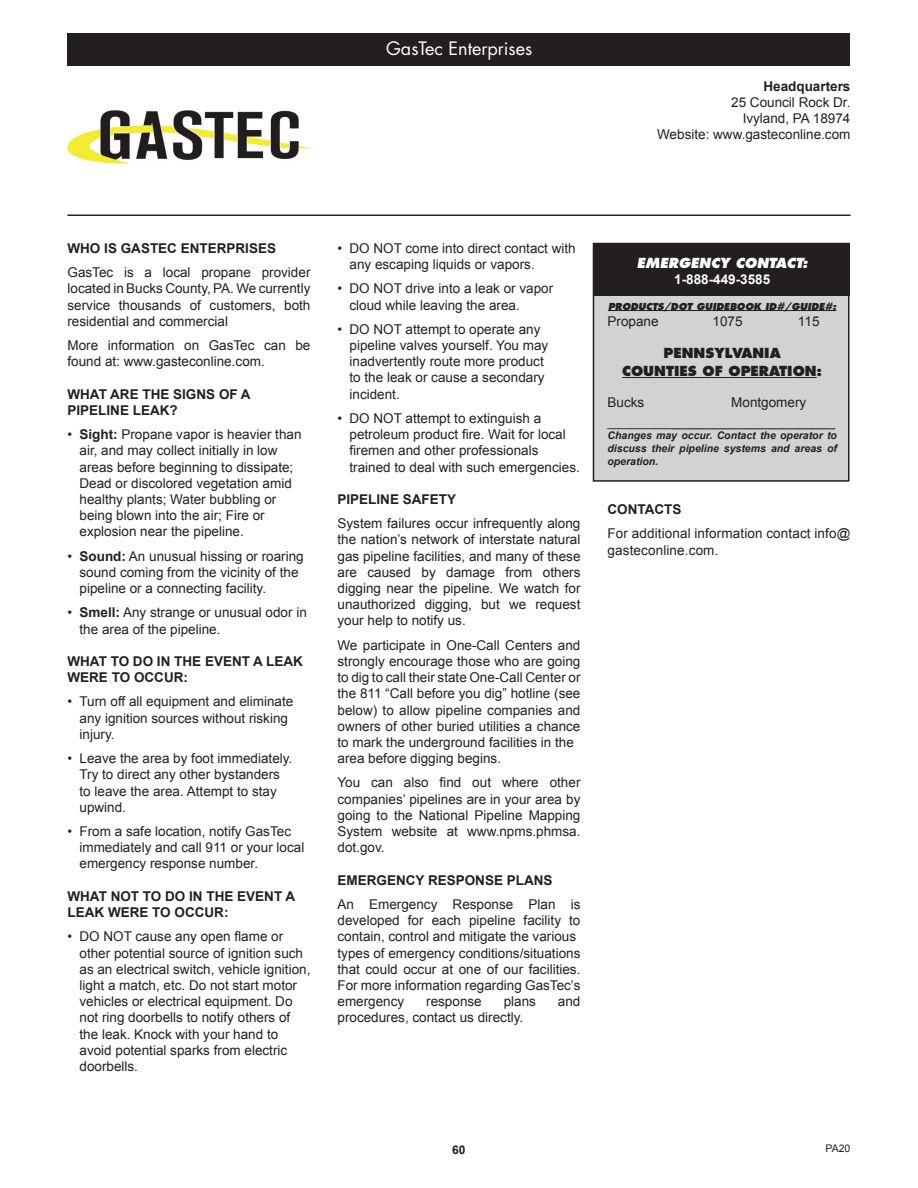
<style>
.page{position:relative;width:918px;height:1188px;background:#fff}
.page>*{position:absolute;margin:0;border:0;box-sizing:border-box;transform-origin:0 0}
.t1{font:18px "Futura";color:#fff}
.t2{font:13.5px/16.2px "Arial";color:#231f20}
.t3{font:700 13.5px/16.2px "Arial";color:#231f20}
.t4{font:800 13.5px "Futura";color:#231f20}
.t5{font:italic 800 13.5px "Futura";color:#fff}
.t6{font:700 13.5px "Arial";color:#fff}
.t7{font:700 12px "Arial";color:#231f20}
.t8{font:italic 700 10.5px/12.6px "Arial";color:#231f20;text-align:justify}
.t9{font:10.5px "Arial";color:#231f20}
.t10{font:italic 800 9.3px "Futura";color:#231f20}
.s1{font-weight:700}
.s2{font-weight:400;font-style:normal}
</style>
<div class="page">
<hr style="left:68px;top:214px;width:782px;height:2px;background:#231f20">
<div style="left:68px;top:34px;width:782px;height:32px;background:#231f20"></div>
<div style="left:593px;top:244px;width:256px;height:237px;background:#d1d2d4"></div>
<div style="left:593px;top:243px;width:257px;height:239px;border:2px solid #231f20"></div>
<div style="left:593px;top:243px;width:257px;height:52px;background:#231f20"></div>
<hr style="left:608px;top:310px;width:228px;height:1px;background:#231f20">
<hr style="left:622px;top:377px;width:195px;height:1px;background:#231f20">
<img style="left:67px;top:110px;width:243px;height:54px">
<p class="t1" style="left:386px;top:37px;width:148px">GasTec Enterprises</p>
<p class="t3" style="left:763px;top:78px;width:89px">Headquarters</p>
<p class="t2" style="left:731px;top:94px;width:121px">25 Council Rock Dr.</p>
<p class="t2" style="left:743px;top:111px;width:109px">Ivyland, PA 18974</p>
<p class="t2" style="left:657px;top:127px;width:195px">Website: www.gasteconline.com</p>
<p class="t3" style="left:68px;top:240px;width:210px">WHO IS GASTEC ENTERPRISES</p>
<p class="t2" style="left:68px;top:264px;width:244px;text-align:justify">GasTec is a local propane provider located in Bucks County, PA. We currently service thousands of customers, both residential and commercial</p>
<p class="t2" style="left:68px;top:337px;width:244px">More information on GasTec can be found at: www.gasteconline.com.</p>
<p class="t3" style="left:68px;top:386px;width:185px">WHAT ARE THE SIGNS OF A<br>PIPELINE LEAK?</p>
<p class="t2" style="left:80px;top:426px;width:224px;text-indent:-12px">• <span class="s1">Sight:</span> Propane vapor is heavier than air, and may collect initially in low areas before beginning to dissipate; Dead or discolored vegetation amid healthy plants; Water bubbling or being blown into the air; Fire or explosion near the pipeline.</p>
<p class="t2" style="left:80px;top:548px;width:226px;text-indent:-12px">• <span class="s1">Sound:</span> An unusual hissing or roaring sound coming from the vicinity of the pipeline or a connecting facility.</p>
<p class="t2" style="left:80px;top:605px;width:229px;text-indent:-12px">• <span class="s1">Smell:</span> Any strange or unusual odor in the area of the pipeline.</p>
<p class="t3" style="left:68px;top:654px;width:237px">WHAT TO DO IN THE EVENT A LEAK<br>WERE TO OCCUR:</p>
<p class="t2" style="left:80px;top:694px;width:215px;text-indent:-12px">• Turn off all equipment and eliminate any ignition sources without risking injury.</p>
<p class="t2" style="left:80px;top:750px;width:214px;text-indent:-12px">• Leave the area by foot immediately.<br>Try to direct any other bystanders to leave the area. Attempt to stay upwind.</p>
<p class="t2" style="left:80px;top:823px;width:226px;text-indent:-12px">• From a safe location, notify GasTec immediately and call 911 or your local emergency response number.</p>
<p class="t3" style="left:68px;top:888px;width:229px">WHAT NOT TO DO IN THE EVENT A<br>LEAK WERE TO OCCUR:</p>
<p class="t2" style="left:80px;top:929px;width:232px;text-indent:-12px">• DO NOT cause any open flame or other potential source of ignition such as an electrical switch, vehicle ignition, light a match, etc. Do not start motor vehicles or electrical equipment. Do not ring doorbells to notify others of the leak. Knock with your hand to avoid potential sparks from electric doorbells.</p>
<p class="t2" style="left:350px;top:240px;width:228px;text-indent:-12px">• DO NOT come into direct contact with any escaping liquids or vapors.</p>
<p class="t2" style="left:350px;top:281px;width:205px;text-indent:-12px">• DO NOT drive into a leak or vapor cloud while leaving the area.</p>
<p class="t2" style="left:350px;top:321px;width:200px;text-indent:-12px">• DO NOT attempt to operate any pipeline valves yourself. You may inadvertently route more product to the leak or cause a secondary incident.</p>
<p class="t2" style="left:350px;top:410px;width:232px;text-indent:-12px">• DO NOT attempt to extinguish a petroleum product fire. Wait for local firemen and other professionals trained to deal with such emergencies.</p>
<p class="t3" style="left:338px;top:492px;width:120px">PIPELINE SAFETY</p>
<p class="t2" style="left:338px;top:516px;width:245px;text-align:justify">System failures occur infrequently along the nation’s network of interstate natural gas pipeline facilities, and many of these are caused by damage from others digging near the pipeline. We watch for unauthorized digging, but we request your help to notify us.</p>
<p class="t2" style="left:338px;top:637px;width:245px;text-align:justify">We participate in One-Call Centers and strongly encourage those who are going to dig to call their state One-Call Center or the 811 “Call before you dig” hotline (see below) to allow pipeline companies and owners of other buried utilities a chance to mark the underground facilities in the</p>
<p class="t2" style="left:338px;top:750px;width:165px">area before digging begins.</p>
<p class="t2" style="left:338px;top:775px;width:244px;text-align:justify">You can also find out where other companies’ pipelines are in your area by going to the National Pipeline Mapping System website at www.npms.phmsa. dot.gov.</p>
<p class="t3" style="left:338px;top:872px;width:217px">EMERGENCY RESPONSE PLANS</p>
<p class="t2" style="left:338px;top:896px;width:244px;text-align:justify">An Emergency Response Plan is developed for each pipeline facility to contain, control and mitigate the various</p>
<p class="t2" style="left:338px;top:945px;width:244px;text-align:justify">types of emergency conditions/situations that could occur at one of our facilities.<br>For more information regarding GasTec’s emergency</p>
<p class="t2" style="left:426px;top:993px;width:57px">response</p>
<p class="t2" style="left:504px;top:993px;width:34px">plans</p>
<p class="t2" style="left:558px;top:993px;width:24px">and</p>
<p class="t2" style="left:338px;top:1010px;width:187px">procedures, contact us directly.</p>
<p class="t5" style="left:637px;top:254px;width:172px">EMERGENCY CONTACT:</p>
<p class="t6" style="left:674px;top:270px;width:98px">1-888-449-3585</p>
<p class="t10" style="left:608px;top:300px;width:230px">PRODUCTS/DOT GUIDEBOOK ID#/GUIDE#:</p>
<p class="t2" style="left:608px;top:313px;width:53px">Propane</p>
<p class="t2" style="left:713px;top:313px;width:32px">1075</p>
<p class="t2" style="left:798px;top:313px;width:23px">115</p>
<p class="t4" style="left:664px;top:345px;width:119px">PENNSYLVANIA</p>
<p class="t4" style="left:622px;top:363px;width:202px">COUNTIES OF OPERATION:</p>
<p class="t2" style="left:608px;top:395px;width:38px">Bucks</p>
<p class="t2" style="left:731px;top:395px;width:77px">Montgomery</p>
<p class="t8" style="left:608px;top:417px;width:229px"><span class="s2">___________</span>____________________________</p>
<p class="t8" style="left:608px;top:430px;width:231px">Changes may occur. Contact the operator to discuss their pipeline systems and areas of operation.</p>
<p class="t3" style="left:608px;top:502px;width:75px">CONTACTS</p>
<p class="t2" style="left:608px;top:526px;width:244px">For additional information contact info@ gasteconline.com.</p>
<p class="t7" style="left:452px;top:1141px;width:15px">60</p>
<p class="t9" style="left:826px;top:1142px;width:26px">PA20</p>
</div>
